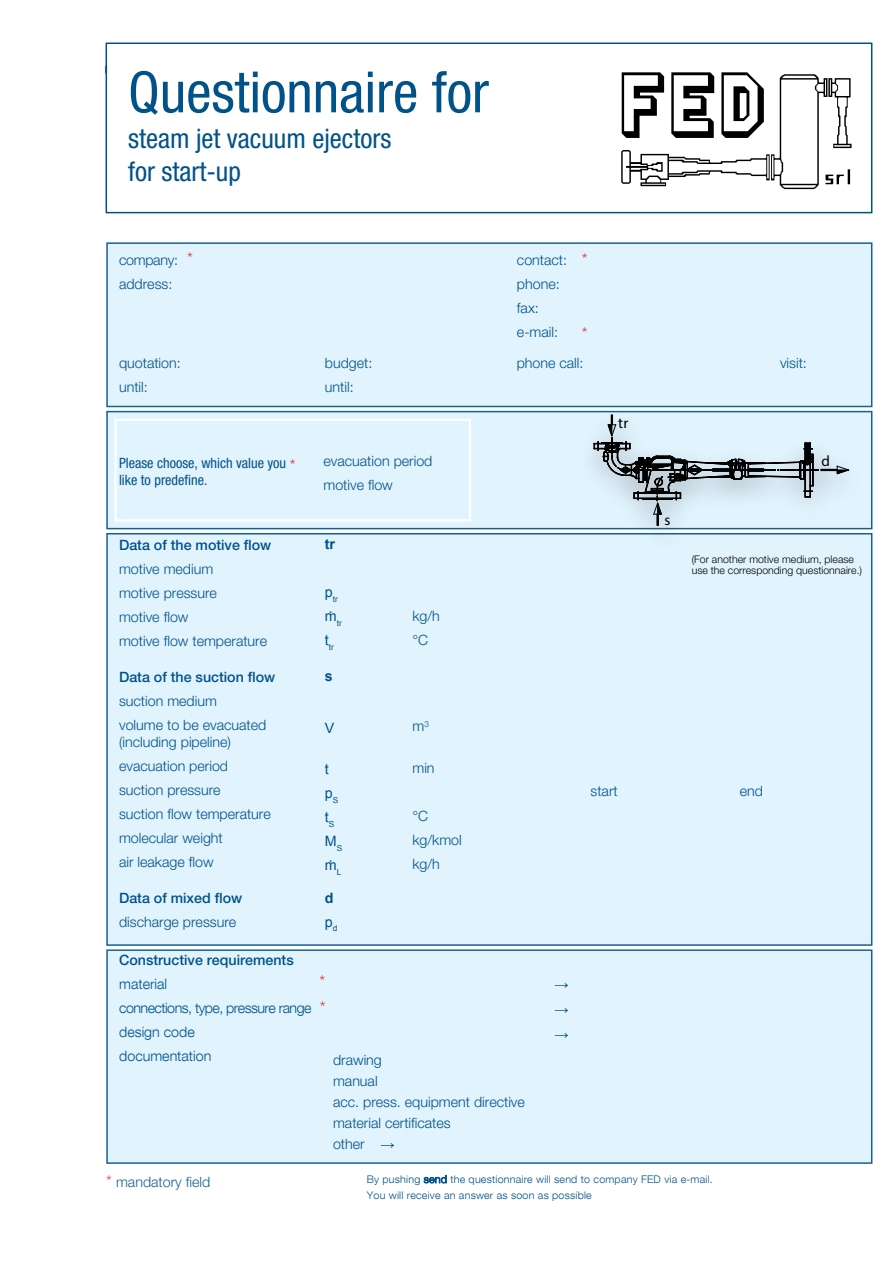
<style>
.page{position:relative;width:893px;height:1263px;background:#fff}
.page>*{position:absolute;margin:0;border:0;box-sizing:border-box;transform-origin:0 0}
.t1{font:condensed 57px "Helvetica Neue LT";color:#005289}
.t2{font:condensed 27px/33.8px "Helvetica Neue LT";color:#005289}
.t3{font:300 16.5px "Helvetica Neue LT";color:#d73534}
.t4{font:15px "Arial";color:#000}
.Copy{font:300 14.25px/24px "Helvetica Neue LT";color:#005289}
.t5{font:300 14.25px/24px "Helvetica Neue";color:#005289}
.t6{font:condensed 14.25px/17.1px "Helvetica Neue LT";color:#005289}
.t7{font:14.25px/24px "Arial";color:#005289}
.t8{font:700 14.25px/24px "Arial";color:#005289}
.t9{font:300 10.5px/15.8px "Helvetica Neue";letter-spacing:.02em;color:#005289}
.t10{font:300 10.5px/10.5px "Helvetica Neue LT";color:#000}
.t11{font:8.25px "Arial";color:#005289}
.s1{font-weight:500}
.s2{font-weight:400}
.s3{font-family:"Helvetica Neue LT";font-weight:500}
.s4{font-family:"Arial";font-weight:400}
.s5{font-size:16.5px;color:#d73534}
</style>
<div class="page">
<div style="left:106px;top:242px;width:766px;height:165px;background:#dff2fd;border:2px solid #005289"></div>
<div style="left:106px;top:411px;width:766px;height:118px;background:#dff2fd;border:2px solid #005289"></div>
<div style="left:106px;top:949px;width:766px;height:215px;background:#dff2fd;border:2px solid #005289"></div>
<div style="left:107px;top:534px;width:765px;height:411px;background:#dff2fd"></div>
<div style="left:573px;top:405px;width:294px;height:151px;background:#000;opacity:.5"></div>
<svg style="left:594px;top:415px;width:255px;height:110px"></svg>
<div style="left:114px;top:419px;width:357px;height:103px;border:2px solid #fff"></div>
<svg style="left:105px;top:42px;width:768px;height:172px"></svg>
<img style="left:614px;top:68px;width:238px;height:123px">
<p class="t1" style="left:128px;top:59px;width:362px">Questionnaire for</p>
<p class="t2" style="left:128px;top:121px;width:265px">steam jet vacuum ejectors for start-up</p>
<p class="t3" style="left:187px;top:248px;width:7px">*</p>
<p class="t3" style="left:582px;top:249px;width:7px">*</p>
<p class="Copy" style="left:119px;top:248px;width:60px">company: address:</p>
<p class="Copy" style="left:517px;top:248px;width:52px">contact:</p>
<p class="Copy" style="left:517px;top:272px;width:44px">phone:</p>
<p class="Copy" style="left:517px;top:296px;width:23px">fax:</p>
<p class="Copy" style="left:517px;top:320px;width:43px">e-mail:</p>
<p class="t3" style="left:582px;top:323px;width:7px">*</p>
<p class="Copy" style="left:119px;top:350px;width:63px">quotation:</p>
<p class="Copy" style="left:119px;top:374px;width:30px">until:</p>
<p class="Copy" style="left:325px;top:350px;width:49px">budget:</p>
<p class="Copy" style="left:325px;top:374px;width:30px">until:</p>
<p class="t6" style="left:119px;top:454px;width:169px">Please choose, which value you like to predefine.</p>
<p class="t3" style="left:290px;top:455px;width:7px">*</p>
<p class="Copy" style="left:323px;top:448px;width:111px">evacuation period motive flow</p>
<p class="Copy" style="left:119px;top:533px;width:154px"><span class="s1">Data of the motive flow </span>motive medium<br>motive pressure<br>motive flow<br>motive flow temperature</p>
<p class="t8" style="left:325px;top:532px;width:12px">tr</p>
<p class="t11" style="left:325px;top:593px;width:15px"><sup>p</sup>tr</p>
<p class="t11" style="left:325px;top:617px;width:18px"><sup>ṁ</sup>tr</p>
<p class="t11" style="left:325px;top:641px;width:11px"><sup>t</sup>tr</p>
<p class="Copy" style="left:119px;top:664px;width:158px"><span class="s1">Data of the suction flow </span>suction medium<br>volume to be evacuated</p>
<p class="Copy" style="left:119px;top:730px;width:153px">(including pipeline) evacuation period suction pressure<br>suction flow temperature molecular weight<br>air leakage flow</p>
<p class="Copy" style="left:119px;top:886px;width:125px"><span class="s1">Data of mixed flow </span>discharge pressure</p>
<p class="t8" style="left:325px;top:664px;width:9px">s</p>
<p class="t7" style="left:325px;top:716px;width:11px">V</p>
<p class="t7" style="left:325px;top:757px;width:19px">t p<sub>S </sub>t<sub>S<br></sub>M<sub>S </sub>ṁ<sub>L</sub></p>
<p class="t8" style="left:325px;top:886px;width:14px">d <span class="s2">p</span><sub>d</sub></p>
<p class="Copy" style="left:412px;top:604px;width:29px">kg/h °C</p>
<p class="Copy" style="left:412px;top:714px;width:18px">m<sup>3</sup></p>
<p class="Copy" style="left:412px;top:755px;width:24px">min</p>
<p class="Copy" style="left:412px;top:803px;width:51px">°C kg/kmol kg/h</p>
<p class="Copy" style="left:517px;top:350px;width:68px">phone call:</p>
<p class="Copy" style="left:780px;top:350px;width:28px">visit:</p>
<p class="t4" style="left:618px;top:414px;width:12px">tr</p>
<p class="t4" style="left:665px;top:511px;width:7px">s</p>
<p class="t4" style="left:822px;top:452px;width:10px">d</p>
<p class="t10" style="left:692px;top:554px;width:172px">(For another motive medium, please use the corresponding questionnaire.)</p>
<p class="Copy" style="left:590px;top:779px;width:29px">start</p>
<p class="Copy" style="left:740px;top:779px;width:25px">end</p>
<p class="t5" style="left:119px;top:947px;width:194px"><span class="s3">Constructive requirements </span>material<br>connections, type, pressure range design code<br>documentation</p>
<p class="t3" style="left:319px;top:971px;width:7px">*</p>
<p class="t3" style="left:320px;top:996px;width:7px">*</p>
<p class="Copy" style="left:333px;top:1049px;width:193px;line-height:21px">drawing<br>manual<br>acc. press. equipment directive material certificates<br>other <span class="s4">→</span></p>
<p class="t7" style="left:554px;top:972px;width:16px;line-height:25px;text-align:justify">→ → →</p>
<p class="Copy" style="left:106px;top:1169px;width:105px"><span class="s5">*</span> mandatory field</p>
<p class="t9" style="left:367px;top:1171px;width:348px">By pushing send the questionnaire will send to company FED via e-mail.<br>You will receive an answer as soon as possible</p>
</div>
